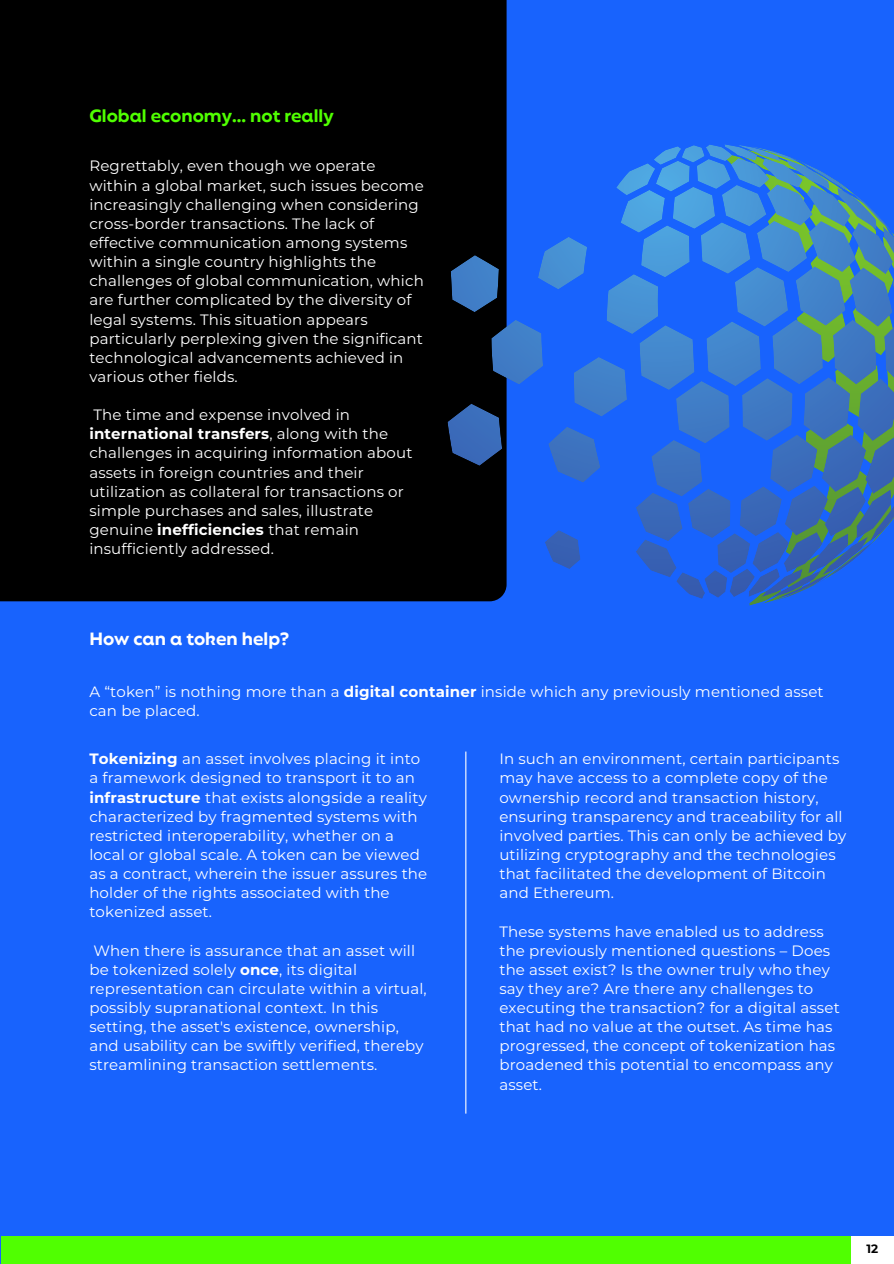
<style>
.page{position:relative;width:894px;height:1264px;background:#fff}
.page>*{position:absolute;margin:0;border:0;box-sizing:border-box;transform-origin:0 0}
.t1{font:700 18px "Mangueira";color:#50ff01}
.t2{font:700 18px "Mangueira";color:#fff}
.t3{font:15px/19.2px "Montserrat";letter-spacing:.01em;color:#fff}
.t4{font:700 12px "Montserrat";color:#000}
.s1{font-weight:700}
</style>
<div class="page">
<div style="left:0;top:0;width:893px;height:1263px;background:#1863fd"></div>
<div style="left:0;top:0;width:506px;height:601px;background:#000"></div>
<hr style="left:465px;top:751px;width:1px;height:362px;background:#fff">
<svg style="left:724px;top:146px;width:169px;height:459px"></svg>
<svg style="left:450px;top:255px;width:443px;height:323px"></svg>
<div style="left:1px;top:1236px;width:892px;height:27px;background:#50ff01"></div>
<div style="left:850px;top:1236px;width:43px;height:27px;background:#fff"></div>
<p class="t1" style="left:89px;top:105px;width:246px">Global economy... not really</p>
<h1 class="t3" style="left:89px;top:156px;width:336px">Regrettably, even though we operate within a global market, such issues become increasingly challenging when considering cross-border transactions. The lack of effective communication among systems within a single country highlights the challenges of global communication, which are further complicated by the diversity of legal systems. This situation appears particularly perplexing given the significant technological advancements achieved in various other fields.</h1>
<p class="t3" style="left:89px;top:405px;width:324px">The time and expense involved in <span class="s1">international transfers</span>, along with the challenges in acquiring information about assets in foreign countries and their utilization as collateral for transactions or simple purchases and sales, illustrate genuine <span class="s1">inefficiencies</span> that remain insufficiently addressed.</p>
<p class="t2" style="left:89px;top:628px;width:201px">How can a token help?</p>
<p class="t3" style="left:89px;top:682px;width:735px">A “token” is nothing more than a <span class="s1">digital container</span> inside which any previously mentioned asset can be placed.</p>
<p class="t3" style="left:89px;top:749px;width:339px"><span class="s1">Tokenizing</span> an asset involves placing it into a framework designed to transport it to an <span class="s1">infrastructure</span> that exists alongside a reality characterized by fragmented systems with restricted interoperability, whether on a local or global scale. A token can be viewed as a contract, wherein the issuer assures the holder of the rights associated with the tokenized asset.</p>
<h1 class="t3" style="left:89px;top:940px;width:339px">When there is assurance that an asset will be tokenized solely <span class="s1">once</span>, its digital representation can circulate within a virtual, possibly supranational context. In this setting, the asset's existence, ownership, and usability can be swiftly verified, thereby streamlining transaction settlements.</h1>
<p class="t3" style="left:499px;top:749px;width:348px">In such an environment, certain participants may have access to a complete copy of the ownership record and transaction history, ensuring transparency and traceability for all involved parties. This can only be achieved by utilizing cryptography and the technologies that facilitated the development of Bitcoin and Ethereum.</p>
<p class="t3" style="left:499px;top:921px;width:342px">These systems have enabled us to address the previously mentioned questions – Does the asset exist? Is the owner truly who they say they are? Are there any challenges to executing the transaction? for a digital asset that had no value at the outset. As time has progressed, the concept of tokenization has broadened this potential to encompass any asset.</p>
<p class="t4" style="left:866px;top:1241px;width:13px">12</p>
</div>
